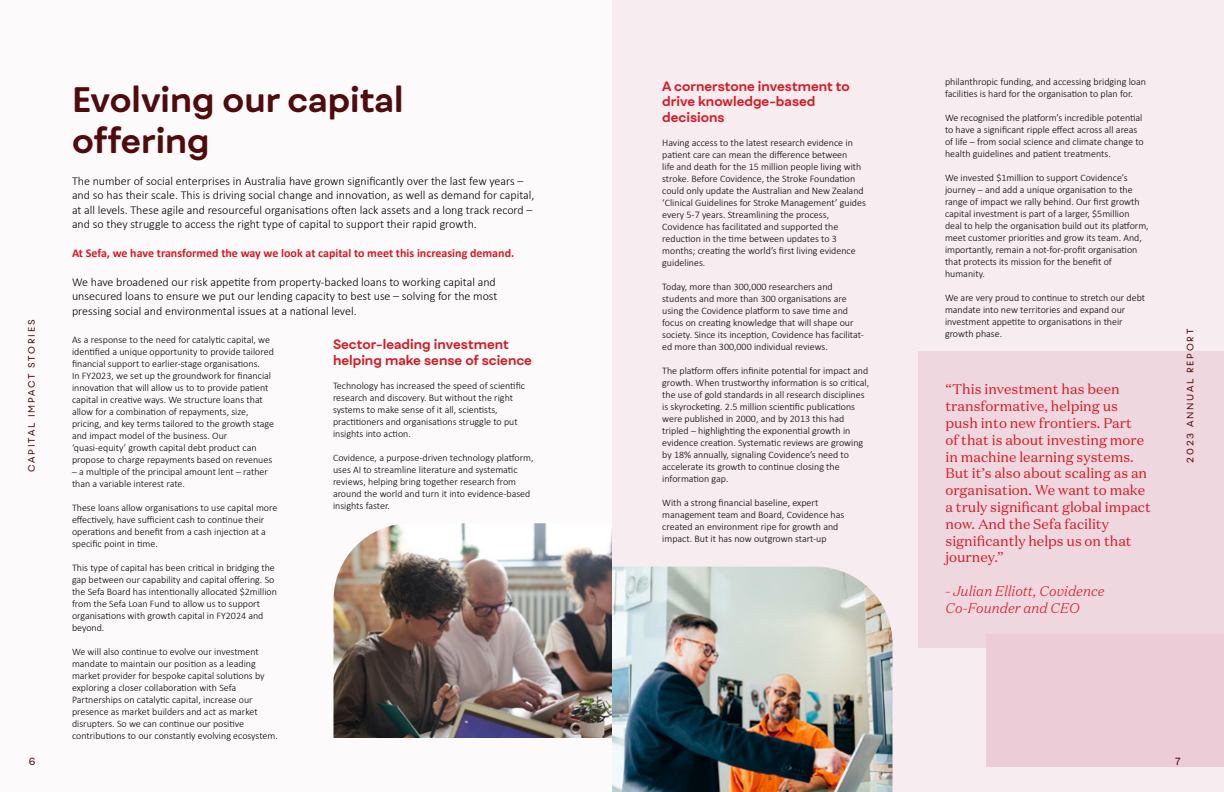
<style>
.page{position:relative;width:1224px;height:792px;background:#fff}
.page>*{position:absolute;margin:0;border:0;box-sizing:border-box;transform-origin:0 0}
.t1{font:700 34px/40.8px "Fibra One";color:#500b0e}
.t2{font:14px/16.8px "Domaine Text";color:#d41c24}
.t3{font:italic 300 14px/16.8px "Domaine Text";color:#d41c24}
.t4{font:700 13px/15.6px "Fibra One";color:#d41c24}
.t5{font:300 12px/14.4px "Calibri";color:#000}
.t6{font:700 12px "Calibri";color:#d41c24}
.t7{font:300 10px/12px "Calibri";color:#000}
.t8{font:10px "Fibra One";color:#500b0e}
.t9{font:9px "Fibra One";letter-spacing:.2em;color:#500b0e}
</style>
<div class="page">
<div style="left:0;top:0;width:612px;height:792px;background:#fcfafb"></div>
<svg style="left:612px;top:0;width:612px;height:792px;background:#f5e9ed"></svg>
<img style="left:334px;top:523px;width:278px;height:215px">
<img style="left:612px;top:567px;width:280px;height:225px">
<div style="left:918px;top:351px;width:306px;height:297px;background:#efd7e0"></div>
<p class="t7" style="left:945px;top:75px;width:203px">philanthropic funding, and accessing bridging loan facilities is hard for the organisation to plan for.</p>
<p class="t7" style="left:945px;top:111px;width:200px">We recognised the platform’s incredible potential to have a significant ripple effect across all areas of life – from social science and climate change to health guidelines and patient treatments.</p>
<p class="t7" style="left:945px;top:171px;width:205px">We invested $1million to support Covidence’s journey – and add a unique organisation to the range of impact we rally behind. Our first growth capital investment is part of a larger, $5million deal to help the organisation build out its platform, meet customer priorities and grow its team. And, importantly, remain a not-for-profit organisation that protects its mission for the benefit of humanity.</p>
<p class="t7" style="left:945px;top:291px;width:202px">We are very proud to continue to stretch our debt mandate into new territories and expand our investment appetite to organisations in their growth phase.</p>
<h3 class="t4" style="left:662px;top:78px;width:189px">A cornerstone investment to drive knowledge-based decisions</h3>
<p class="t7" style="left:662px;top:136px;width:205px">Having access to the latest research evidence in patient care can mean the difference between<br>life and death for the 15 million people living with stroke. Before Covidence, the Stroke Foundation could only update the Australian and New Zealand ‘Clinical Guidelines for Stroke Management’ guides every 5-7 years. Streamlining the process, Covidence has facilitated and supported the reduction in the time between updates to 3 months; creating the world’s first living evidence guidelines.</p>
<p class="t7" style="left:662px;top:280px;width:203px">Today, more than 300,000 researchers and students and more than 300 organisations are using the Covidence platform to save time and focus on creating knowledge that will shape our society. Since its inception, Covidence has facilitat&shy;ed more than 300,000 individual reviews.</p>
<p class="t7" style="left:662px;top:364px;width:209px">The platform offers infinite potential for impact and growth. When trustworthy information is so critical, the use of gold standards in all research disciplines is skyrocketing. 2.5 million scientific publications were published in 2000, and by 2013 this had tripled – highlighting the exponential growth in evidence creation. Systematic reviews are growing by 18% annually, signaling Covidence’s need to accelerate its growth to continue closing the information gap.</p>
<p class="t7" style="left:662px;top:496px;width:184px">With a strong financial baseline, expert management team and Board, Covidence has created an environment ripe for growth and impact. But it has now outgrown start-up</p>
<h1 class="t1" style="left:72px;top:79px;width:333px">Evolving our capital offering</h1>
<p class="t5" style="left:72px;top:174px;width:464px">The number of social enterprises in Australia have grown significantly over the last few years – and so has their scale. This is driving social change and innovation, as well as demand for capital, at all levels. These agile and resourceful organisations often lack assets and a long track record – and so they struggle to access the right type of capital to support their rapid growth.</p>
<p class="t6" style="left:72px;top:245px;width:444px">At Sefa, we have transformed the way we look at capital to meet this increasing demand.</p>
<p class="t5" style="left:72px;top:275px;width:427px">We have broadened our risk appetite from property-backed loans to working capital and unsecured loans to ensure we put our lending capacity to best use – solving for the most pressing social and environmental issues at a national level.</p>
<p class="t7" style="left:72px;top:334px;width:204px">As a response to the need for catalytic capital, we identified a unique opportunity to provide tailored financial support to earlier-stage organisations.<br>In FY2023, we set up the groundwork for financial innovation that will allow us to to provide patient capital in creative ways. We structure loans that allow for a combination of repayments, size, pricing, and key terms tailored to the growth stage and impact model of the business. Our ‘quasi-equity’ growth capital debt product can propose to charge repayments based on revenues</p>
<p class="t7" style="left:72px;top:466px;width:198px">– a multiple of the principal amount lent – rather than a variable interest rate.</p>
<p class="t7" style="left:72px;top:502px;width:207px">These loans allow organisations to use capital more effectively, have sufficient cash to continue their operations and benefit from a cash injection at a specific point in time.</p>
<p class="t7" style="left:72px;top:562px;width:206px">This type of capital has been critical in bridging the gap between our capability and capital offering. So the Sefa Board has intentionally allocated $2million from the Sefa Loan Fund to allow us to support organisations with growth capital in FY2024 and beyond.</p>
<p class="t7" style="left:72px;top:646px;width:207px">We will also continue to evolve our investment mandate to maintain our position as a leading market provider for bespoke capital solutions by exploring a closer collaboration with Sefa Partnerships on catalytic capital, increase our presence as market builders and act as market disrupters. So we can continue our positive contributions to our constantly evolving ecosystem.</p>
<p class="t9" style="left:26px;top:472px;width:154px;rotate:-90deg">CAPITAL IMPACT STORIES</p>
<p class="t9" style="left:1185px;top:463px;width:135px;rotate:-90deg">2023 ANNUAL REPORT</p>
<h3 class="t4" style="left:333px;top:336px;width:201px">Sector-leading investment helping make sense of science</h3>
<p class="t7" style="left:333px;top:379px;width:194px">Technology has increased the speed of scientific research and discovery. But without the right systems to make sense of it all, scientists, practitioners and organisations struggle to put insights into action.</p>
<p class="t7" style="left:333px;top:451px;width:202px">Covidence, a purpose-driven technology platform, uses AI to streamline literature and systematic reviews, helping bring together research from around the world and turn it into evidence-based insights faster.</p>
<p class="t2" style="left:946px;top:381px;width:207px">“This investment has been transformative, helping us push into new frontiers. Part<br>of that is about investing more in machine learning systems.<br>But it’s also about scaling as an organisation. We want to make a truly significant global impact now. And the Sefa facility significantly helps us on that journey.”</p>
<h2 class="t3" style="left:946px;top:583px;width:160px">- Julian Elliott, Covidence<br>Co-Founder and CEO</h2>
<p class="t8" style="left:29px;top:755px;width:8px">6</p>
<p class="t8" style="left:1175px;top:755px;width:7px">7</p>
</div>
